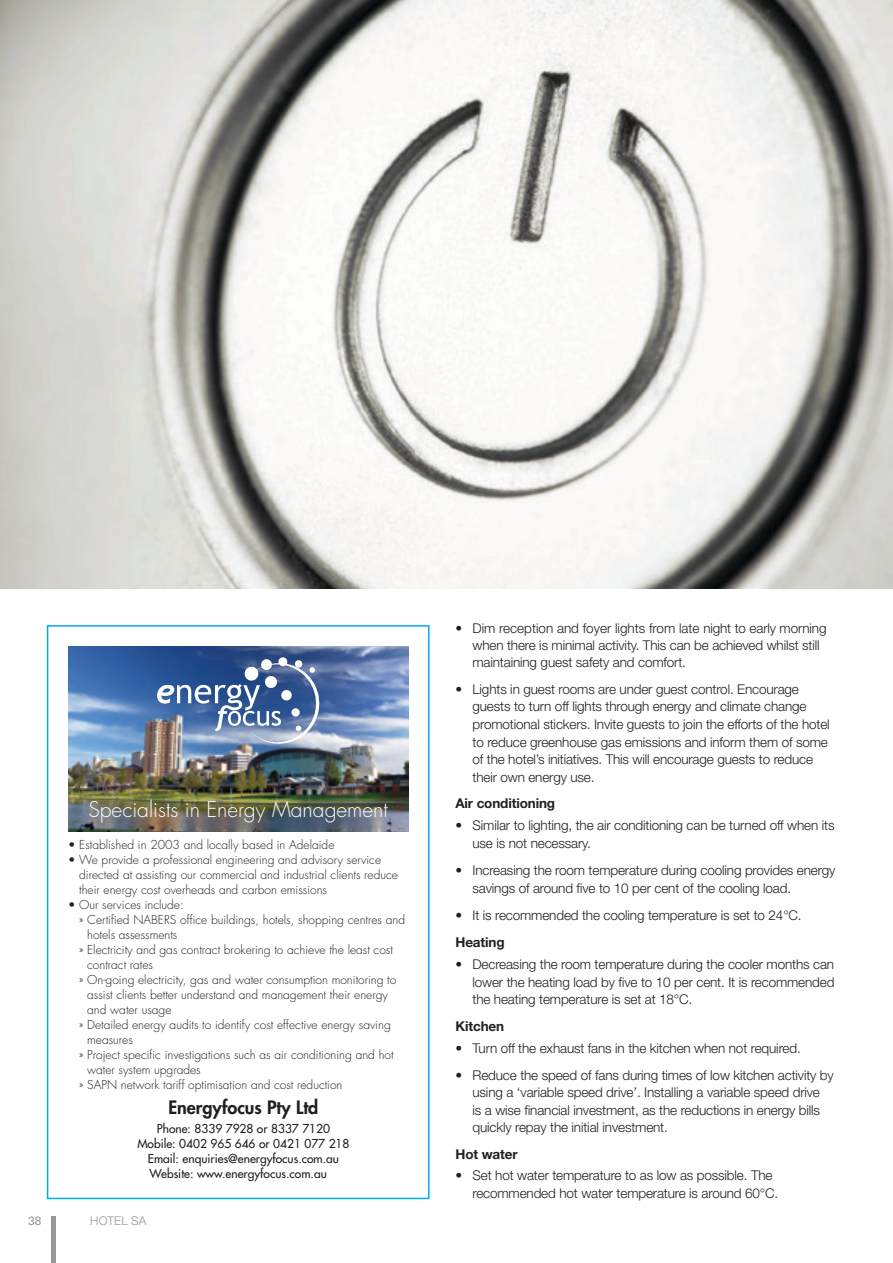
<style>
.page{position:relative;width:893px;height:1263px;background:#fff}
.page>*{position:absolute;margin:0;border:0;box-sizing:border-box;transform-origin:0 0}
.t1{font:300 21px "Futura Std";color:#fff}
.t2{font:800 18px "Futura Std";color:#231f20}
.t3{font:300 13.5px/17.7px "Helvetica Neue LT Std";letter-spacing:-.01em;color:#231f20}
.t4{font:700 13.5px "Helvetica Neue LT Std";letter-spacing:-.01em;color:#231f20}
.t5{font:300 12px/15px "Futura Std";color:#231f20}
.t6{font:500 12px "Futura Std";color:#231f20}
.t7{font:300 12px "Helvetica Neue LT Std";color:#949698}
.t8{font:12px "Univers LT Std";color:#949698}
</style>
<div class="page">
<hr style="left:51px;top:1217px;width:4px;height:46px;background:#949698">
<img style="left:68px;top:646px;width:340px;height:185px">
<div style="left:47px;top:625px;width:383px;height:574px;border:2px solid #00aeef"></div>
<svg style="left:157px;top:657px;width:167px;height:92px;background:#6982ac"></svg>
<img style="left:0;top:0;width:893px;height:589px">
<h1 class="t1" style="left:88px;top:796px;width:301px">Specialists in Energy Management</h1>
<p class="t5" style="left:68px;top:838px;width:268px">• Established in 2003 and locally based in Adelaide</p>
<p class="t5" style="left:79px;top:853px;width:320px;text-indent:-11px">• We provide a professional engineering and advisory service directed at assisting our commercial and industrial clients reduce their energy cost overheads and carbon emissions</p>
<p class="t5" style="left:68px;top:898px;width:117px">• Our services include:</p>
<p class="t5" style="left:79px;top:913px;width:328px">» Certified NABERS office buildings, hotels, shopping centres and</p>
<p class="t5" style="left:87px;top:928px;width:92px">hotels assessments</p>
<p class="t5" style="left:79px;top:943px;width:316px">» Electricity and gas contract brokering to achieve the least cost</p>
<p class="t5" style="left:87px;top:958px;width:67px">contract rates</p>
<p class="t5" style="left:79px;top:973px;width:319px">» On-going electricity, gas and water consumption monitoring to</p>
<p class="t5" style="left:87px;top:988px;width:302px">assist clients better understand and management their energy</p>
<p class="t5" style="left:87px;top:1003px;width:86px">and water usage</p>
<p class="t5" style="left:79px;top:1018px;width:314px">» Detailed energy audits to identify cost effective energy saving</p>
<p class="t5" style="left:87px;top:1033px;width:47px">measures</p>
<p class="t5" style="left:79px;top:1048px;width:316px">» Project specific investigations such as air conditioning and hot</p>
<p class="t5" style="left:87px;top:1063px;width:115px">water system upgrades</p>
<p class="t5" style="left:79px;top:1078px;width:265px">» SAPN network tariff optimisation and cost reduction</p>
<h2 class="t2" style="left:168px;top:1096px;width:152px">Energyfocus Pty Ltd</h2>
<p class="t6" style="left:157px;top:1121px;width:175px">Phone: 8339 7928 or 8337 7120</p>
<p class="t6" style="left:137px;top:1136px;width:214px">Mobile: 0402 965 646 or 0421 077 218</p>
<p class="t6" style="left:148px;top:1151px;width:193px">Email: enquiries@energyfocus.com.au</p>
<p class="t6" style="left:150px;top:1166px;width:179px">Website: www.energyfocus.com.au</p>
<p class="t8" style="left:28px;top:1214px;width:15px">38</p>
<p class="t7" style="left:90px;top:1213px;width:58px">HOTEL SA</p>
<p class="t3" style="left:472px;top:619px;width:355px;text-indent:-17px">• Dim reception and foyer lights from late night to early morning when there is minimal activity. This can be achieved whilst still maintaining guest safety and comfort.</p>
<p class="t3" style="left:472px;top:680px;width:359px;text-indent:-17px">• Lights in guest rooms are under guest control. Encourage guests to turn off lights through energy and climate change promotional stickers. Invite guests to join the efforts of the hotel to reduce greenhouse gas emissions and inform them of some of the hotel’s initiatives. This will encourage guests to reduce their own energy use.</p>
<p class="t4" style="left:455px;top:795px;width:101px">Air conditioning</p>
<p class="t3" style="left:472px;top:816px;width:364px;text-indent:-17px">• Similar to lighting, the air conditioning can be turned off when its use is not necessary.</p>
<p class="t3" style="left:472px;top:861px;width:364px;text-indent:-17px">• Increasing the room temperature during cooling provides energy savings of around five to 10 per cent of the cooling load.</p>
<p class="t3" style="left:455px;top:906px;width:348px">• It is recommended the cooling temperature is set to 24°C.</p>
<p class="t4" style="left:455px;top:934px;width:51px">Heating</p>
<p class="t3" style="left:472px;top:955px;width:364px;text-align:justify;text-indent:-17px">• Decreasing the room temperature during the cooler months can lower the heating load by five to 10 per cent. It is recommended the heating temperature is set at 18°C.</p>
<p class="t4" style="left:455px;top:1018px;width:50px">Kitchen</p>
<p class="t3" style="left:455px;top:1039px;width:347px">• Turn off the exhaust fans in the kitchen when not required.</p>
<p class="t3" style="left:472px;top:1066px;width:363px;text-indent:-17px">• Reduce the speed of fans during times of low kitchen activity by using a ‘variable speed drive’. Installing a variable speed drive<br>is a wise financial investment, as the reductions in energy bills quickly repay the initial investment.</p>
<p class="t4" style="left:455px;top:1145px;width:64px">Hot water</p>
<p class="t3" style="left:472px;top:1166px;width:307px;text-indent:-17px">• Set hot water temperature to as low as possible. The recommended hot water temperature is around 60°C.</p>
</div>
